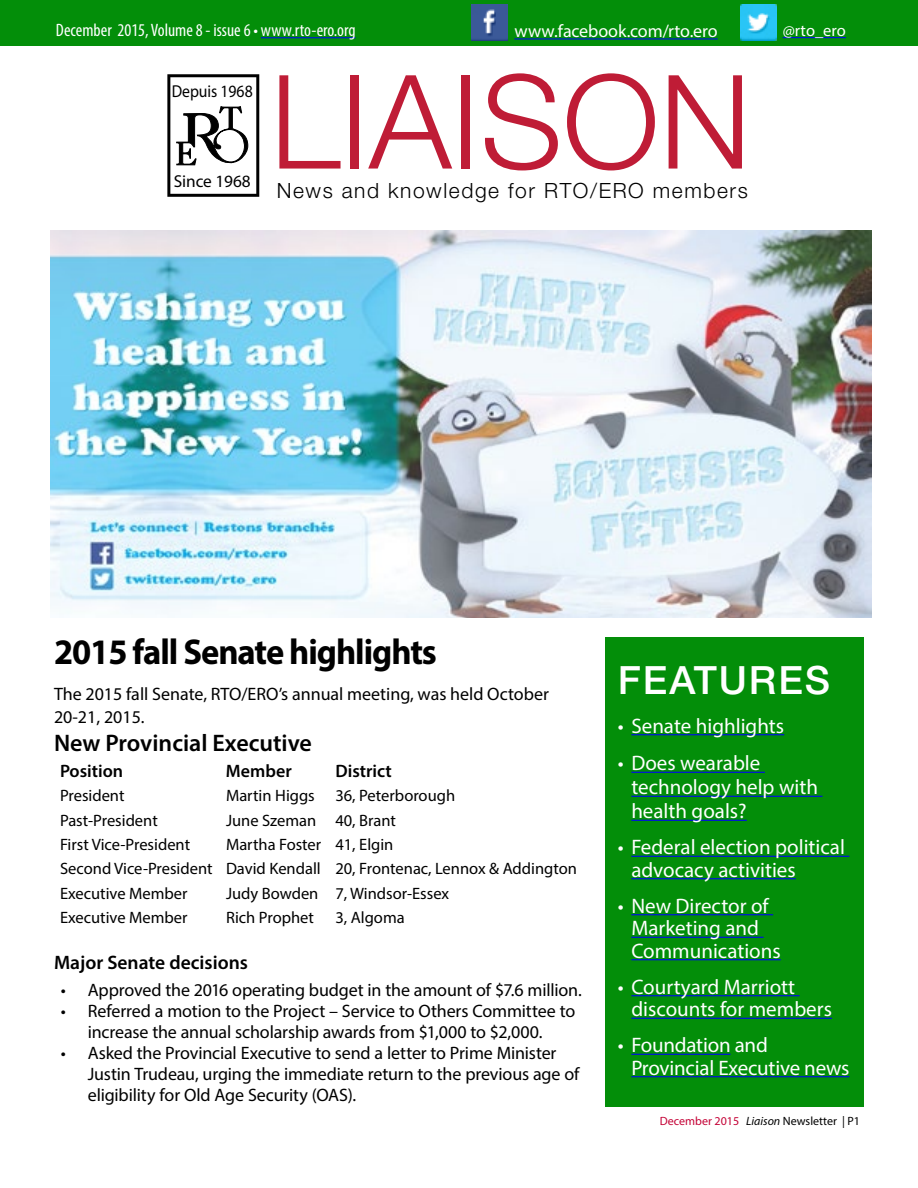
<style>
.page{position:relative;width:918px;height:1188px;background:#fff}
.page>*{position:absolute;margin:0;border:0;box-sizing:border-box;transform-origin:0 0}
.t1{font:300 130.5px "Helvetica Neue";color:#bf1c36}
.t2{font:500 39px "Helvetica Neue";letter-spacing:.05em;color:#fff}
.t3{font:700 36px "Myriad Pro";letter-spacing:-.03em;color:#000;scale:.96 1}
.t4{font:600 24px "Myriad Pro";color:#000}
.t5{font:21px/22.5px "Myriad Pro";color:#fff}
.t6{font:300 21px "Helvetica Neue";letter-spacing:.075em;color:#000}
.t7{font:600 19.5px "Myriad Pro";color:#000}
.t8{font:18px/21px "Myriad Pro";letter-spacing:-.005em;color:#000}
.t9{font:condensed 18px "Myriad Pro";color:#fff}
.t10{font:300 18px "Helvetica Neue";color:#fff}
.t11{font:18px "Myriad Pro";letter-spacing:-.005em;color:#fff}
.t12{font:600 18px "Myriad Pro";color:#000}
.t13{font:condensed 17.25px "Helvetica Neue";letter-spacing:-.005em;color:#000;scale:.91 1}
.t14{font:condensed 17.25px "Helvetica Neue";letter-spacing:-.005em;color:#000}
.t15{font:16.5px/24.3px "Myriad Pro";color:#000}
.t16{font:16.5px "Myriad Pro";letter-spacing:-.005em;color:#fff}
.t17{font:12px "Myriad Pro";color:#000}
.s1{color:#fffffe}
.s2{color:#c40236}
.s3{font-style:italic}
</style>
<div class="page">
<div style="left:0;top:0;width:918px;height:46px;background:#038e09"></div>
<hr style="left:261px;top:37px;width:95px;height:1px;background:#00f">
<svg style="left:167px;top:74px;width:92px;height:123px"></svg>
<div style="left:606px;top:637px;width:258px;height:470px;background:#038e09"></div>
<hr style="left:631px;top:734px;width:153px;height:1px;background:#00f">
<hr style="left:631px;top:772px;width:134px;height:1px;background:#00f">
<hr style="left:631px;top:796px;width:191px;height:1px;background:#00f">
<hr style="left:631px;top:820px;width:116px;height:1px;background:#00f">
<hr style="left:631px;top:856px;width:218px;height:1px;background:#00f">
<hr style="left:631px;top:878px;width:165px;height:1px;background:#00f">
<hr style="left:631px;top:914px;width:142px;height:1px;background:#00f">
<hr style="left:631px;top:937px;width:133px;height:1px;background:#00f">
<hr style="left:631px;top:959px;width:150px;height:1px;background:#00f">
<hr style="left:631px;top:995px;width:169px;height:1px;background:#00f">
<hr style="left:631px;top:1018px;width:201px;height:1px;background:#00f">
<hr style="left:631px;top:1054px;width:99px;height:1px;background:#00f">
<hr style="left:631px;top:1076px;width:218px;height:1px;background:#00f">
<img style="left:51px;top:231px;width:820px;height:387px">
<img style="left:741px;top:5px;width:35px;height:35px">
<hr style="left:783px;top:37px;width:63px;height:1px;background:#00f">
<img style="left:471px;top:4px;width:36px;height:36px">
<hr style="left:514px;top:38px;width:204px;height:1px;background:#00f">
<p class="t10" style="left:218px;top:16px;width:248px">April 2014, Volume 7 - issue 1 •</p>
<p class="t10" style="left:507px;top:16px;width:129px">www.rto-ero.org</p>
<p class="t9" style="left:56px;top:19px;width:301px">December 2015, Volume 8 - issue 6 • <span class="s1">www.rto-ero.org</span></p>
<h1 class="t1" style="left:270px;top:42px;width:483px">LIAISON</h1>
<p class="t6" style="left:277px;top:177px;width:473px">News and knowledge for RTO/ERO members</p>
<p class="t11" style="left:514px;top:20px;width:205px">www.facebook.com/rto.ero</p>
<p class="t16" style="left:783px;top:20px;width:65px">@rto_ero</p>
<p class="t13" style="left:172px;top:81px;width:90px">Depuis 1968</p>
<p class="t14" style="left:174px;top:170px;width:78px">Since 1968</p>
<h3 class="t3" style="left:54px;top:629px;width:400px">2015 fall Senate highlights</h3>
<p class="t8" style="left:54px;top:683px;width:496px;line-height:22.5px">The 2015 fall Senate, RTO/ERO’s annual meeting, was held October<br>20-21, 2015.</p>
<h3 class="t4" style="left:54px;top:728px;width:259px">New Provincial Executive</h3>
<p class="t12" style="left:60px;top:759px;width:65px">Position</p>
<p class="t12" style="left:226px;top:759px;width:67px">Member</p>
<p class="t12" style="left:335px;top:759px;width:58px">District</p>
<p class="t15" style="left:60px;top:783px;width:66px">President</p>
<p class="t15" style="left:226px;top:783px;width:231px">Martin Higgs 36, Peterborough</p>
<p class="t15" style="left:60px;top:808px;width:99px">Past-President</p>
<p class="t15" style="left:226px;top:808px;width:171px">June Szeman 40, Brant</p>
<p class="t15" style="left:60px;top:832px;width:132px">First Vice-President</p>
<p class="t15" style="left:60px;top:832px;width:519px;text-indent:166px">Martha Foster 41, Elgin<br>Second Vice-President David Kendall 20, Frontenac, Lennox &amp; Addington<br>Executive Member</p>
<p class="t15" style="left:226px;top:881px;width:225px">Judy Bowden 7, Windsor-Essex</p>
<p class="t15" style="left:60px;top:905px;width:129px">Executive Member</p>
<p class="t15" style="left:226px;top:905px;width:90px">Rich Prophet</p>
<p class="t15" style="left:335px;top:905px;width:71px">3, Algoma</p>
<p class="t7" style="left:54px;top:950px;width:195px">Major Senate decisions</p>
<p class="t8" style="left:61px;top:980px;width:523px">• Approved the 2016 operating budget in the amount of $7.6 million.</p>
<p class="t8" style="left:61px;top:1001px;width:516px;text-align:center">• Referred a motion to the Project – Service to Others Committee to increase the annual scholarship awards from $1,000 to $2,000.</p>
<p class="t8" style="left:88px;top:1043px;width:493px;text-indent:-27px">• Asked the Provincial Executive to send a letter to Prime Minister<br>Justin Trudeau, urging the immediate return to the previous age of eligibility for Old Age Security (OAS).</p>
<h2 class="t2" style="left:618px;top:657px;width:214px">FEATURES</h2>
<p class="t5" style="left:618px;top:714px;width:168px">• Senate highlights</p>
<p class="t5" style="left:631px;top:751px;width:188px;line-height:24px;text-indent:-14px">• Does wearable technology help with health goals?</p>
<p class="t5" style="left:631px;top:836px;width:215px;text-indent:-14px">• Federal election political advocacy activities</p>
<p class="t5" style="left:631px;top:894px;width:151px;text-indent:-14px">• New Director of<br>Marketing and<br>Communications</p>
<p class="t5" style="left:631px;top:975px;width:202px;text-indent:-14px">• Courtyard Marriott discounts for members</p>
<p class="t5" style="left:631px;top:1033px;width:220px;text-indent:-14px">• Foundation and<br>Provincial Executive news</p>
<p class="t17" style="left:660px;top:1114px;width:202px"><span class="s2">December 2015</span> <span class="s3">Liaison</span> Newsletter | P1</p>
</div>
